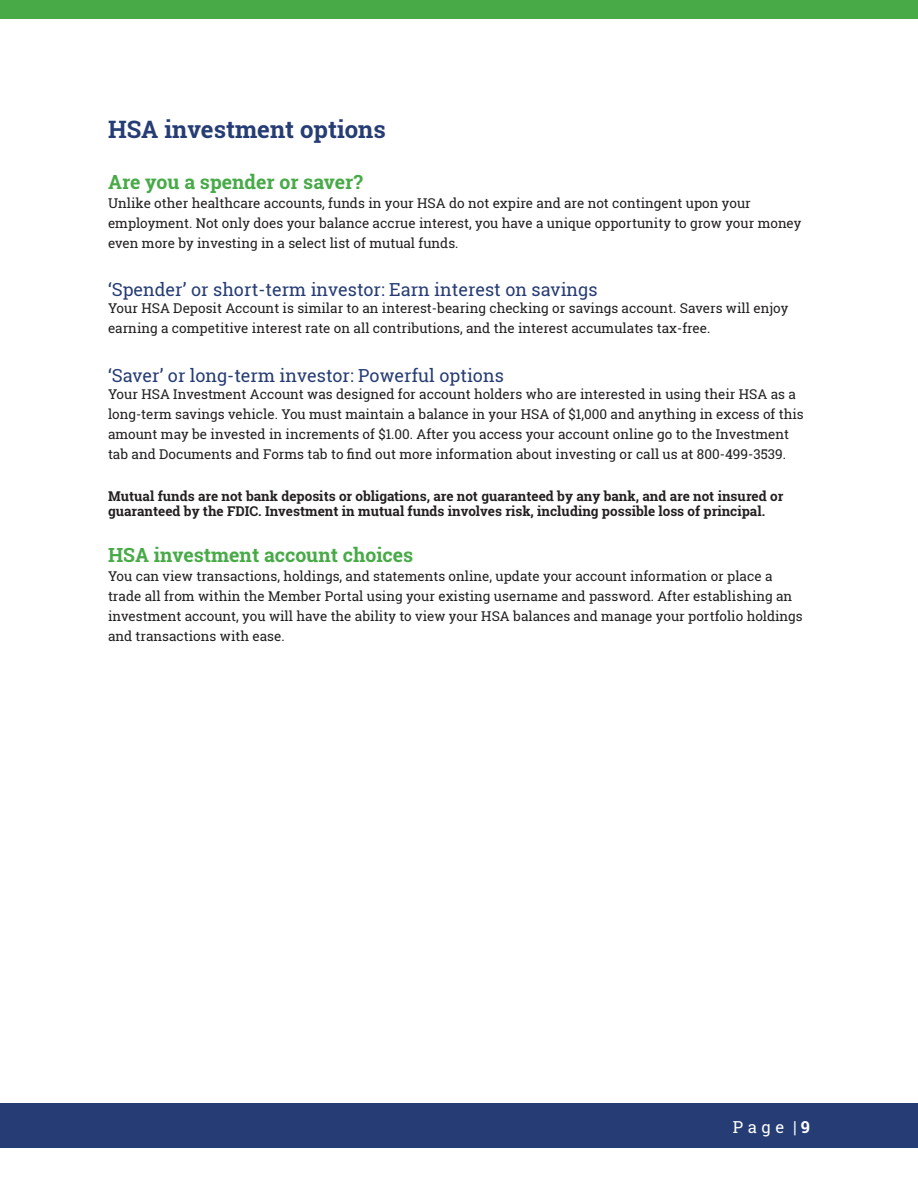
<style>
.page{position:relative;width:918px;height:1188px;background:#fff}
.page>*{position:absolute;margin:0;border:0;box-sizing:border-box;transform-origin:0 0}
.t1{font:700 24px "Roboto Slab";color:#263c74}
.t2{font:700 19.5px "Roboto Slab";color:#47aa47}
.t3{font:18px "Roboto Slab";color:#263c74}
.t4{font:16.5px "Roboto Slab";color:#fff}
.t5{font:13.5px/19.8px "Roboto Slab";color:#231f20}
.t6{font:700 13.5px/15.3px "Roboto Slab";color:#231f20}
.s1{font-weight:700}
</style>
<div class="page">
<div style="left:0;top:0;width:918px;height:19px;background:#47aa47"></div>
<div style="left:0;top:1103px;width:918px;height:45px;background:#263c74"></div>
<h1 class="t1" style="left:108px;top:113px;width:279px">HSA investment options</h1>
<h2 class="t2" style="left:108px;top:168px;width:256px">Are you a spender or saver?</h2>
<p class="t5" style="left:108px;top:193px;width:695px">Unlike other healthcare accounts, funds in your HSA do not expire and are not contingent upon your employment. Not only does your balance accrue interest, you have a unique opportunity to grow your money even more by investing in a select list of mutual funds.</p>
<h3 class="t3" style="left:108px;top:277px;width:491px">‘Spender’ or short-term investor: Earn interest on savings</h3>
<p class="t5" style="left:108px;top:298px;width:682px">Your HSA Deposit Account is similar to an interest-bearing checking or savings account. Savers will enjoy earning a competitive interest rate on all contributions, and the interest accumulates tax-free.</p>
<h3 class="t3" style="left:108px;top:363px;width:397px">‘Saver’ or long-term investor: Powerful options</h3>
<p class="t5" style="left:108px;top:384px;width:697px">Your HSA Investment Account was designed for account holders who are interested in using their HSA as a long-term savings vehicle. You must maintain a balance in your HSA of $1,000 and anything in excess of this amount may be invested in increments of $1.00. After you access your account online go to the Investment tab and Documents and Forms tab to find out more information about investing or call us at 800-499-3539.</p>
<p class="t6" style="left:108px;top:488px;width:677px">Mutual funds are not bank deposits or obligations, are not guaranteed by any bank, and are not insured or guaranteed by the FDIC. Investment in mutual funds involves risk, including possible loss of principal.</p>
<h2 class="t2" style="left:108px;top:542px;width:307px">HSA investment account choices</h2>
<p class="t5" style="left:108px;top:566px;width:696px">You can view transactions, holdings, and statements online, update your account information or place a trade all from within the Member Portal using your existing username and password. After establishing an investment account, you will have the ability to view your HSA balances and manage your portfolio holdings and transactions with ease.</p>
<p class="t4" style="left:733px;top:1116px;width:79px">Page | <span class="s1">9</span></p>
</div>
